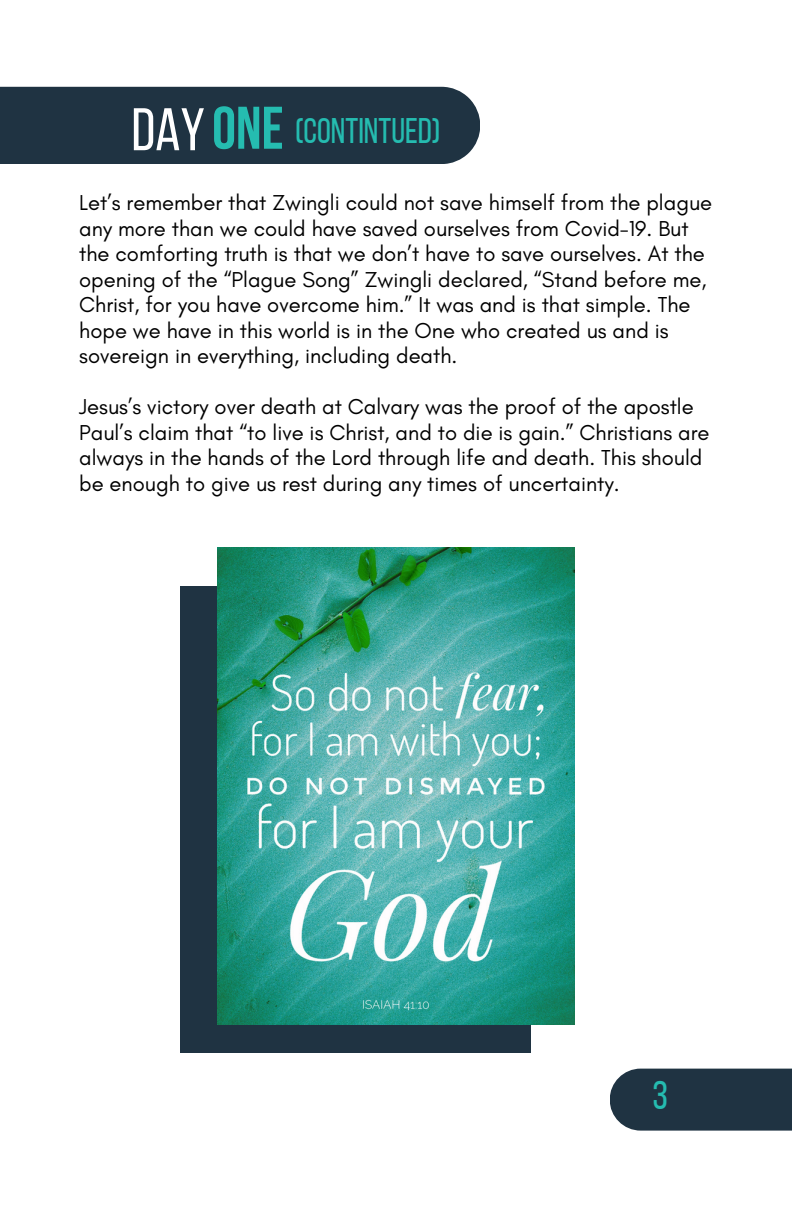
<style>
.page{position:relative;width:792px;height:1224px;background:#fff}
.page>*{position:absolute;margin:0;border:0;box-sizing:border-box;transform-origin:0 0}
.t1{font:60px "Bebas Neue";color:#fff}
.t2{font:40px "Bebas Neue";color:#25bcb0}
.t3{font:35.6px "Bebas Neue";color:#25bcb0}
.t4{font:22px/25.4px "Glacial Indifference";color:#000}
.s1{font-weight:700;color:#25bcb0}
</style>
<div class="page">
<div style="left:0;top:87px;width:480px;height:77px;background:#1f3342"></div>
<div style="left:610px;top:1069px;width:182px;height:62px;background:#1f3342"></div>
<div style="left:180px;top:587px;width:350px;height:466px;background:#1f3342"></div>
<img style="left:217px;top:548px;width:357px;height:477px">
<p class="t1" style="left:131px;top:105px;width:154px">DAY <span class="s1">ONE</span></p>
<p class="t3" style="left:295px;top:116px;width:147px">(CONTINTUED)</p>
<h1 class="t4" style="left:79px;top:190px;width:634px">Let’s remember that Zwingli could not save himself from the plague any more than we could have saved ourselves from Covid-19. But the comforting truth is that we don’t have to save ourselves. At the opening of the “Plague Song” Zwingli declared, “Stand before me, Christ, for you have overcome him.” It was and is that simple. The hope we have in this world is in the One who created us and is sovereign in everything, including death.</h1>
<h2 class="t4" style="left:79px;top:394px;width:632px">Jesus’s victory over death at Calvary was the proof of the apostle Paul’s claim that “to live is Christ, and to die is gain.” Christians are always in the hands of the Lord through life and death. This should be enough to give us rest during any times of uncertainty.</h2>
<p class="t2" style="left:652px;top:1079px;width:17px">3</p>
</div>
